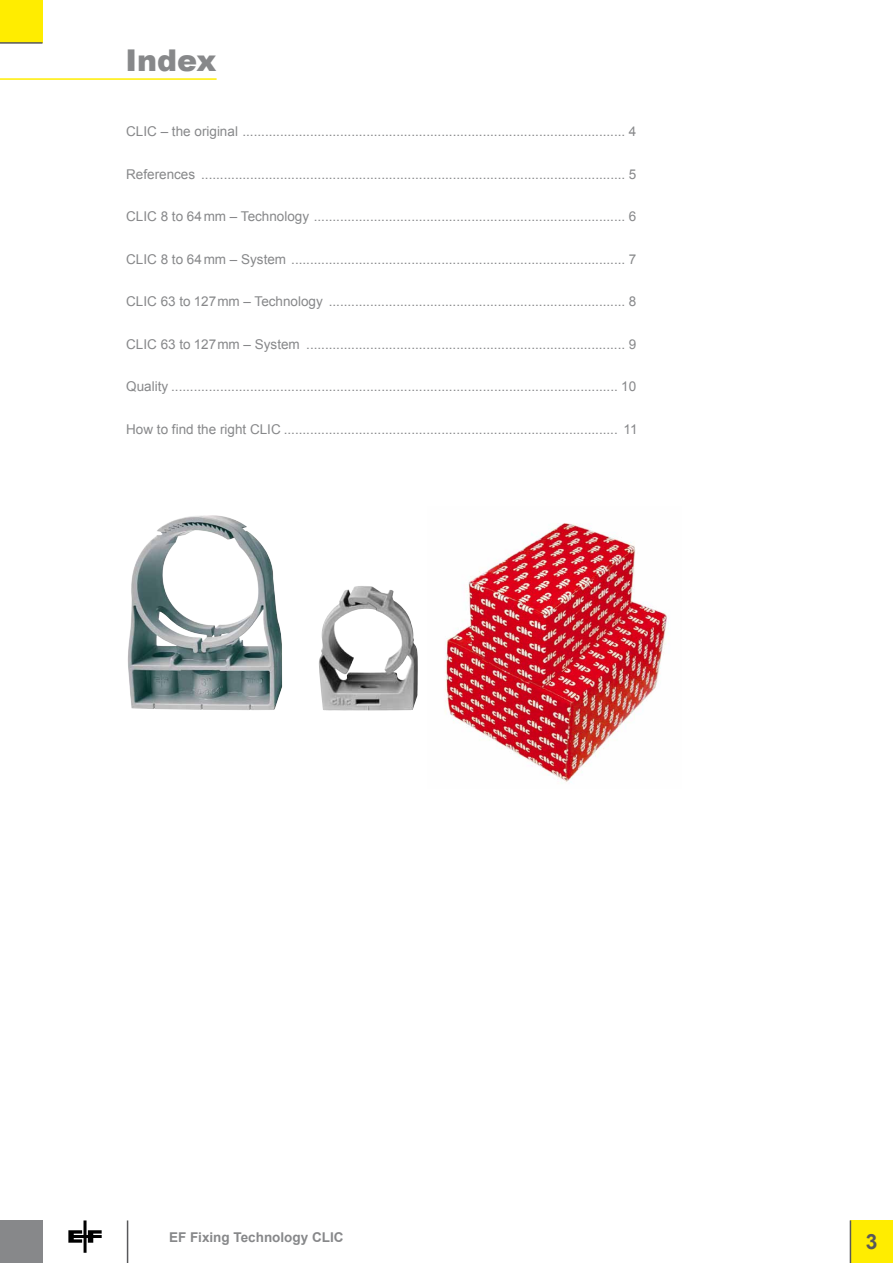
<style>
.page{position:relative;width:893px;height:1263px;background:#fff}
.page>*{position:absolute;margin:0;border:0;box-sizing:border-box;transform-origin:0 0}
.t1{font:900 30px "Arial";color:#87888a}
.t2{font:700 21px "Arial";color:#58585a}
.t3{font:13.5px "Arial";color:#87888a}
.t4{font:700 13.5px "Arial";color:#87888a}
</style>
<div class="page">
<svg style="left:68px;top:1220px;width:34px;height:33px"></svg>
<hr style="left:127px;top:1220px;width:1px;height:43px;background:#58585a">
<div style="left:850px;top:1220px;width:43px;height:43px;background:#ffed00"></div>
<hr style="left:850px;top:1220px;width:1px;height:43px;background:#58585a">
<div style="left:0;top:1220px;width:43px;height:43px;background:#87888a"></div>
<div style="left:0;top:0;width:43px;height:43px;background:#ffed00"></div>
<hr style="left:0;top:42px;width:43px;height:2px;background:#58585a">
<hr style="left:0;top:78px;width:217px;height:2px;background:#ffed00">
<img style="left:445px;top:523px;width:224px;height:259px">
<img style="left:319px;top:586px;width:99px;height:124px">
<img style="left:127px;top:515px;width:155px;height:195px">
<h1 class="t1" style="left:125px;top:39px;width:92px">Index</h1>
<p class="t3" style="left:126px;top:122px;width:512px">CLIC – the original ...................................................................................................... 4</p>
<p class="t3" style="left:126px;top:165px;width:512px">References ................................................................................................................. 5</p>
<p class="t3" style="left:126px;top:208px;width:512px">CLIC 8 to 64mm – Technology ................................................................................... 6</p>
<p class="t3" style="left:126px;top:250px;width:512px">CLIC 8 to 64mm – System ......................................................................................... 7</p>
<p class="t3" style="left:126px;top:293px;width:512px">CLIC 63 to 127mm – Technology ............................................................................... 8</p>
<p class="t3" style="left:126px;top:335px;width:512px">CLIC 63 to 127mm – System ..................................................................................... 9</p>
<p class="t3" style="left:126px;top:378px;width:512px">Quality ....................................................................................................................... 10</p>
<p class="t3" style="left:126px;top:420px;width:513px">How to find the right CLIC ......................................................................................... 11</p>
<p class="t4" style="left:169px;top:1228px;width:176px">EF Fixing Technology CLIC</p>
<h2 class="t2" style="left:866px;top:1228px;width:13px">3</h2>
</div>
